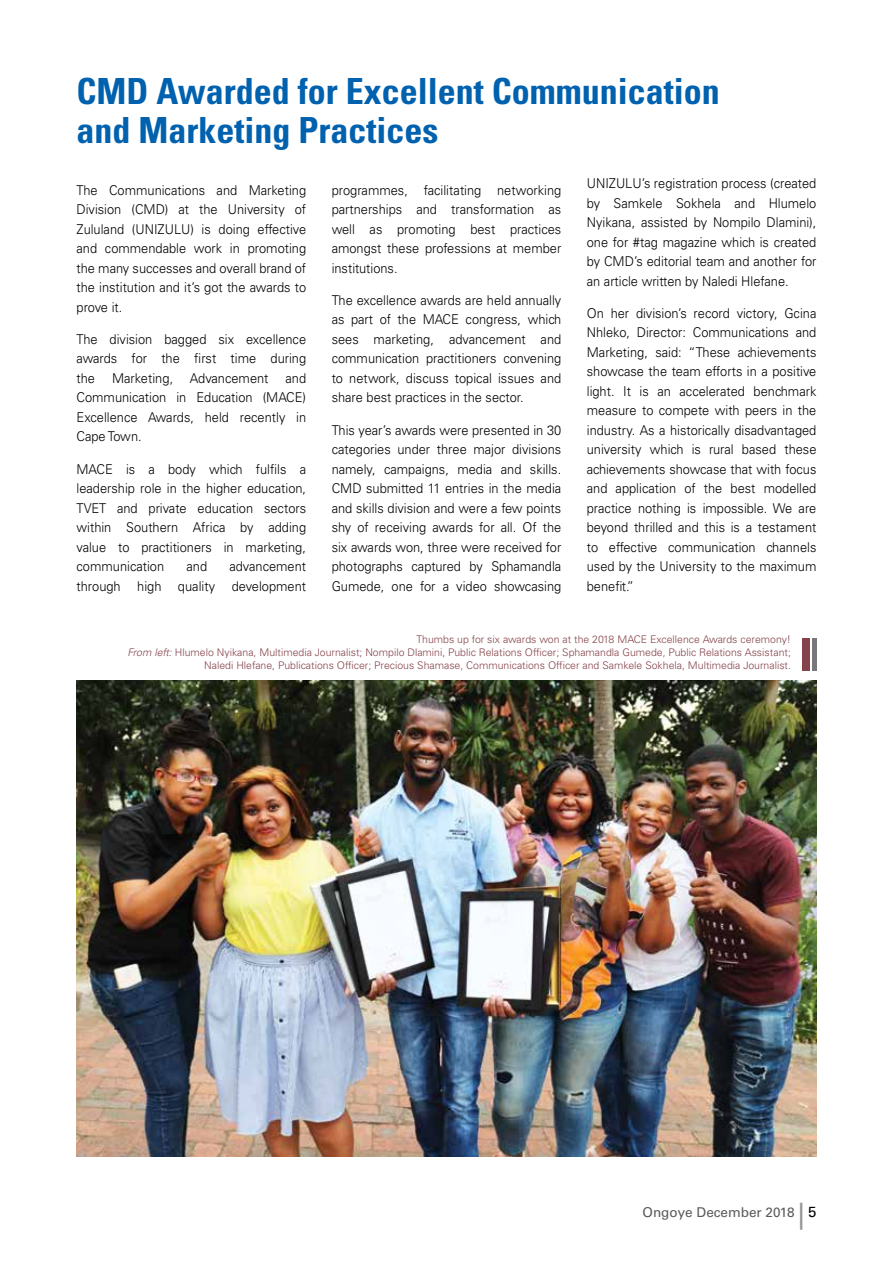
<style>
.page{position:relative;width:893px;height:1263px;background:#fff}
.page>*{position:absolute;margin:0;border:0;box-sizing:border-box;transform-origin:0 0}
.t1{font:700 condensed 36px/39px "Univers LT Std";color:#0061af}
.t2{font:300 13.5px/19.5px "Univers LT Std";color:#000;text-align:justify;scale:.95 1}
.t3{font:13.5px "Univers LT Std";color:#58595b}
.t4{font:300 10.5px/12.6px "Univers LT Std";color:#85424a;text-align:right}
.s1{font-style:italic}
.s2{font-size:27px;color:#939598}
.s3{font-size:14.7px;color:#000}
</style>
<div class="page">
<div style="left:802px;top:638px;width:8px;height:33px;background:#85424a"></div>
<hr style="left:812px;top:638px;width:4px;height:33px;background:#78787a">
<img style="left:77px;top:680px;width:739px;height:477px">
<h1 class="t1" style="left:77px;top:72px;width:645px">CMD Awarded for Excellent Communication and Marketing Practices</h1>
<p class="t2" style="left:77px;top:180px;width:243px">The Communications and Marketing Division (CMD) at the University of Zululand (UNIZULU) is doing effective and commendable work in promoting the many successes and overall brand of the institution and it’s got the awards to prove it.</p>
<p class="t2" style="left:77px;top:329px;width:243px">The division bagged six excellence awards for the first time during the</p>
<p class="t2" style="left:77px;top:368px;width:243px;text-indent:209px">and Communication in Education (MACE)<br>Excellence Awards, held recently in Cape Town.</p>
<p class="t2" style="left:77px;top:459px;width:243px">MACE is a body which fulfils a leadership role in the higher education, TVET and private education sectors within Southern Africa by adding value to practitioners in marketing, communication</p>
<p class="t2" style="left:112px;top:368px;width:166px">Marketing, Advancement</p>
<p class="t2" style="left:77px;top:557px;width:243px;text-align:right">advancement<br>through high quality development</p>
<p class="t2" style="left:186px;top:557px;width:23px">and</p>
<p class="t2" style="left:332px;top:180px;width:243px">programmes, facilitating networking partnerships and transformation as well as promoting best practices amongst these professions at member institutions.</p>
<p class="t2" style="left:332px;top:290px;width:243px">The excellence awards are held annually as part of the MACE congress, which sees marketing, advancement and communication practitioners convening to network, discuss topical issues and share best practices in the sector.</p>
<p class="t2" style="left:332px;top:420px;width:243px">This year’s awards were presented in 30 categories under three major divisions namely, campaigns, media and skills.<br>CMD submitted 11 entries in the media and skills division and were a few points shy of receiving awards for all. Of the six awards won, three were received for photographs captured by Sphamandla Gumede, one for a video showcasing</p>
<p class="t2" style="left:587px;top:174px;width:243px">UNIZULU’s registration process (created by Samkele Sokhela and Hlumelo Nyikana, assisted by Nompilo Dlamini), one for #tag magazine which is created by CMD’s editorial team and another for an article written by Naledi Hlefane.</p>
<p class="t2" style="left:587px;top:303px;width:243px">On her division’s record victory, Gcina Nhleko, Director: Communications and Marketing, said: “These achievements showcase the team efforts in a positive light. It is an accelerated benchmark measure to compete with peers in the industry. As a historically disadvantaged university which is rural based these achievements showcase that with focus and application of the best modelled practice nothing is impossible. We are beyond thrilled and this is a testament to effective communication channels used by the University to the maximum benefit.”</p>
<p class="t4" style="left:127px;top:633px;width:665px">Thumbs up for six awards won at the 2018 MACE Excellence Awards ceremony!<br><span class="s1">From left:</span> Hlumelo Nyikana, Multimedia Journalist; Nompilo Dlamini, Public Relations Officer; Sphamandla Gumede, Public Relations Assistant;<br>Naledi Hlefane, Publications Officer; Precious Shamase, Communications Officer and Samkele Sokhela, Multimedia Journalist.</p>
<p class="t3" style="left:643px;top:1204px;width:175px">Ongoye December 2018 <span class="s2">|</span> <span class="s3">5</span></p>
</div>
